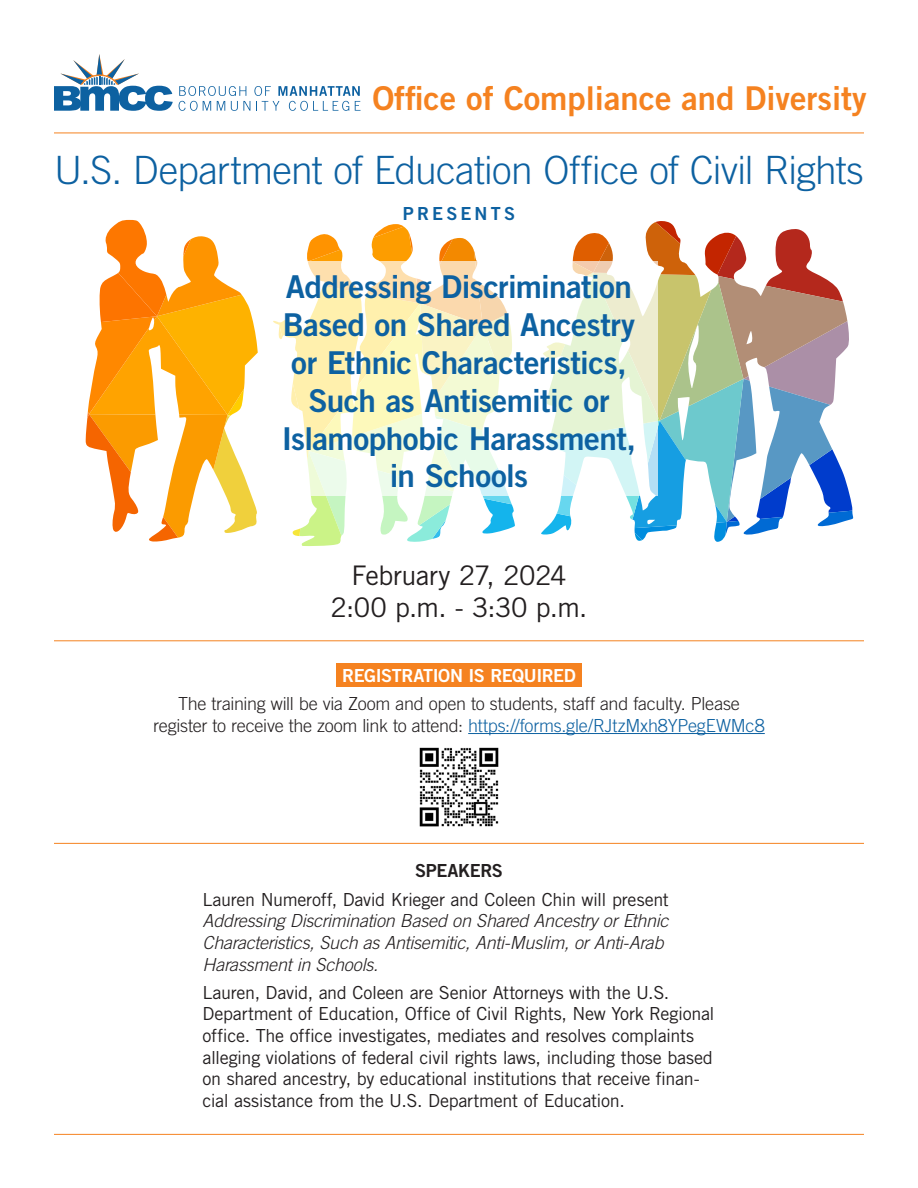
<style>
.page{position:relative;width:918px;height:1188px;background:#fff}
.page>*{position:absolute;margin:0;border:0;box-sizing:border-box;transform-origin:0 0}
.t1{font:300 39px "Trade Gothic LT Std";letter-spacing:-.02em;color:#0d61a1}
.t2{font:32.85px "Trade Gothic LT Std Bd 2";color:#f58220}
.t3{font:31.5px/37.8px "Trade Gothic LT Std Bd 2";letter-spacing:-.02em;color:#0d61a1}
.t4{font:27px "Trade Gothic LT Std";letter-spacing:-.02em;color:#231f20}
.t5{font:18px/21.6px "Trade Gothic LT Std";letter-spacing:-.02em;color:#231f20}
.t6{font:italic 300 18px/21.6px "Trade Gothic LT Std";letter-spacing:-.015em;color:#231f20}
.t7{font:300 18px/21.6px "Trade Gothic LT Std";letter-spacing:-.015em;color:#231f20;text-align:center}
.t8{font:18px "Trade Gothic LT Std Bd 2";letter-spacing:-.03em;color:#fff}
.t9{font:18px "Trade Gothic LT Std Bd 2";letter-spacing:.18em;color:#0d61a1}
.t10{font:18px "Trade Gothic LT Std Bd 2";letter-spacing:-.02em;color:#231f20}
.s1{color:#0d61a1}
.s2{font-weight:400;font-style:normal}
</style>
<div class="page">
<div style="left:337px;top:663px;width:245px;height:24px;background:#f58220"></div>
<svg style="left:541px;top:221px;width:313px;height:321px"></svg>
<svg style="left:292px;top:224px;width:223px;height:322px"></svg>
<svg style="left:86px;top:220px;width:172px;height:322px"></svg>
<hr style="left:54px;top:640px;width:810px;height:1px;background:#f58220">
<hr style="left:54px;top:133px;width:810px;height:1px;background:#f58220">
<hr style="left:54px;top:843px;width:810px;height:1px;background:#f58220">
<hr style="left:54px;top:1134px;width:810px;height:1px;background:#f58220">
<img style="left:419px;top:747px;width:80px;height:80px">
<svg style="left:54px;top:54px;width:119px;height:57px"></svg>
<svg style="left:179px;top:86px;width:182px;height:25px"></svg>
<svg style="left:273px;top:261px;width:385px;height:235px"></svg>
<hr style="left:468px;top:733px;width:297px;height:1px;background:#0d61a1">
<p class="t2" style="left:372px;top:78px;width:496px">Office of Compliance and Diversity</p>
<p class="t1" style="left:54px;top:147px;width:811px">U.S. Department of Education Office of Civil Rights</p>
<p class="t9" style="left:403px;top:203px;width:114px">PRESENTS</p>
<p class="t3" style="left:286px;top:268px;width:348px">Addressing Discrimination</p>
<p class="t3" style="left:283px;top:306px;width:354px">Based on Shared Ancestry or Ethnic Characteristics,</p>
<p class="t3" style="left:282px;top:381px;width:356px;text-align:center">Such as Antisemitic or<br>Islamophobic Harassment,</p>
<p class="t3" style="left:390px;top:457px;width:140px">in Schools</p>
<p class="t4" style="left:351px;top:559px;width:217px">February 27, 2024</p>
<p class="t4" style="left:331px;top:591px;width:258px">2:00 p.m. - 3:30 p.m.</p>
<p class="t8" style="left:342px;top:664px;width:235px">REGISTRATION IS REQUIRED</p>
<p class="t7" style="left:153px;top:693px;width:613px">The training will be via Zoom and open to students, staff and faculty. Please register to receive the zoom link to attend: <span class="s1">https://forms.gle/RJtzMxh8YPegEWMc8</span></p>
<p class="t10" style="left:415px;top:860px;width:89px">SPEAKERS</p>
<p class="t6" style="left:202px;top:889px;width:468px"><span class="s2">Lauren Numeroff, David Krieger and Coleen Chin will present </span>Addressing Discrimination Based on Shared Ancestry or Ethnic Characteristics, Such as Antisemitic, Anti-Muslim, or Anti-Arab Harassment in Schools.</p>
<p class="t5" style="left:202px;top:981px;width:514px">Lauren, David, and Coleen are Senior Attorneys with the U.S.<br>Department of Education, Office of Civil Rights, New York Regional office. The office investigates, mediates and resolves complaints alleging violations of federal civil rights laws, including those based on shared ancestry, by educational institutions that receive finan&shy;cial assistance from the U.S. Department of Education.</p>
</div>
